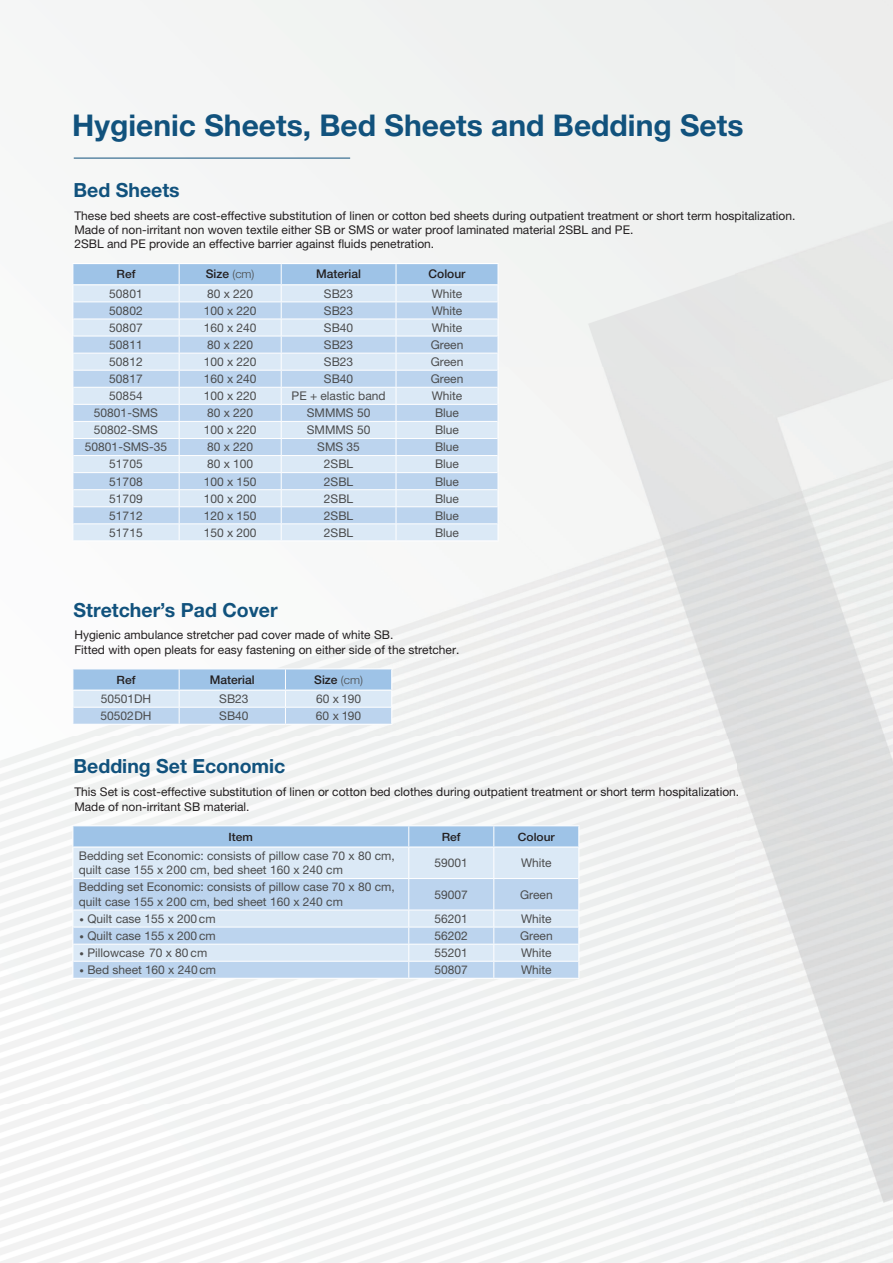
<style>
.page{position:relative;width:893px;height:1263px;background:#fff}
.page>*{position:absolute;margin:0;border:0;box-sizing:border-box;transform-origin:0 0}
.t1{font:700 30px "Helvetica Neue LT Pro";color:#11527d}
.t2{font:700 19.5px "Helvetica Neue LT Pro";color:#11527d}
.t3{font:12px/14.4px "Helvetica Neue LT Pro";color:#4b4c4d}
.t4{font:12px/14.4px "Helvetica Neue LT Pro";color:#231f20}
.t5{font:500 12px "Helvetica Neue LT Pro";color:#231f20}
.t6{font:500 11.4px "Helvetica Neue LT Pro";color:#231f20;scale:1.05 1}
.s1{font-weight:300;font-size:11.4px;color:#4b4c4d}
.s2{font-size:9px}
</style>
<div class="page">
<hr style="left:74px;top:158px;width:276px;height:1px;background:#11527d">
<svg style="left:72px;top:264px;width:427px;height:276px"></svg>
<hr style="left:497px;top:264px;width:2px;height:20px;background:#fff">
<hr style="left:72px;top:284px;width:107px;height:1px;background:#fff">
<hr style="left:179px;top:284px;width:102px;height:1px;background:#fff">
<hr style="left:281px;top:284px;width:115px;height:1px;background:#fff">
<hr style="left:396px;top:284px;width:103px;height:1px;background:#fff">
<svg style="left:72px;top:669px;width:320px;height:55px"></svg>
<hr style="left:72px;top:689px;width:107px;height:2px;background:#fff">
<hr style="left:179px;top:689px;width:106px;height:2px;background:#fff">
<hr style="left:285px;top:689px;width:107px;height:2px;background:#fff">
<div style="left:73px;top:848px;width:505px;height:30px;background:#dbe9f6"></div>
<svg style="left:73px;top:879px;width:505px;height:99px;fill:#bcd4ee"></svg>
<hr style="left:408px;top:848px;width:1px;height:30px;background:#fff">
<hr style="left:493px;top:848px;width:1px;height:30px;background:#fff">
<hr style="left:408px;top:879px;width:1px;height:31px;background:#fff">
<hr style="left:493px;top:879px;width:1px;height:31px;background:#fff">
<hr style="left:73px;top:910px;width:336px;height:1px;background:#fff">
<hr style="left:409px;top:910px;width:85px;height:1px;background:#fff">
<hr style="left:494px;top:910px;width:84px;height:1px;background:#fff">
<hr style="left:73px;top:927px;width:336px;height:1px;background:#fff">
<hr style="left:409px;top:927px;width:85px;height:1px;background:#fff">
<hr style="left:494px;top:927px;width:84px;height:1px;background:#fff">
<hr style="left:73px;top:944px;width:336px;height:1px;background:#fff">
<hr style="left:409px;top:944px;width:85px;height:1px;background:#fff">
<hr style="left:494px;top:944px;width:84px;height:1px;background:#fff">
<hr style="left:73px;top:961px;width:336px;height:1px;background:#fff">
<hr style="left:409px;top:961px;width:85px;height:1px;background:#fff">
<svg style="left:408px;top:910px;width:1px;height:68px"></svg>
<hr style="left:494px;top:961px;width:84px;height:1px;background:#fff">
<svg style="left:493px;top:910px;width:1px;height:68px"></svg>
<svg style="left:578px;top:910px;width:1px;height:68px"></svg>
<div style="left:72px;top:826px;width:507px;height:20px;background:#9ec3e7"></div>
<h1 class="t1" style="left:72px;top:107px;width:673px">Hygienic Sheets, Bed Sheets and Bedding Sets</h1>
<h2 class="t2" style="left:74px;top:178px;width:108px">Bed Sheets</h2>
<p class="t4" style="left:74px;top:208px;width:723px">These bed sheets are cost-effective substitution of linen or cotton bed sheets during outpatient treatment or short term hospitalization.<br>Made of non-irritant non woven textile either SB or SMS or water proof laminated material 2SBL and PE.<br>2SBL and PE provide an effective barrier against fluids penetration.</p>
<p class="t6" style="left:117px;top:268px;width:20px">Ref</p>
<p class="t5" style="left:206px;top:267px;width:50px">Size <span class="s1">(cm)</span></p>
<p class="t5" style="left:316px;top:267px;width:46px">Material</p>
<p class="t5" style="left:429px;top:267px;width:38px">Colour</p>
<p class="t3" style="left:109px;top:286px;width:35px">50801</p>
<p class="t3" style="left:207px;top:286px;width:48px">80 x 220</p>
<p class="t3" style="left:324px;top:286px;width:31px">SB23</p>
<p class="t3" style="left:432px;top:286px;width:32px">White</p>
<p class="t3" style="left:109px;top:303px;width:35px">50802</p>
<p class="t3" style="left:204px;top:303px;width:54px">100 x 220</p>
<p class="t3" style="left:324px;top:303px;width:31px">SB23</p>
<p class="t3" style="left:432px;top:303px;width:32px">White</p>
<p class="t3" style="left:109px;top:320px;width:35px">50807</p>
<p class="t3" style="left:204px;top:320px;width:54px">160 x 240</p>
<p class="t3" style="left:324px;top:320px;width:31px">SB40</p>
<p class="t3" style="left:432px;top:320px;width:32px">White</p>
<p class="t3" style="left:109px;top:337px;width:35px">50811</p>
<p class="t3" style="left:207px;top:337px;width:48px">80 x 220</p>
<p class="t3" style="left:324px;top:337px;width:31px">SB23</p>
<p class="t3" style="left:431px;top:337px;width:34px">Green</p>
<p class="t3" style="left:109px;top:354px;width:35px">50812</p>
<p class="t3" style="left:204px;top:354px;width:54px">100 x 220</p>
<p class="t3" style="left:324px;top:354px;width:31px">SB23</p>
<p class="t3" style="left:431px;top:354px;width:34px">Green</p>
<p class="t3" style="left:109px;top:371px;width:35px">50817</p>
<p class="t3" style="left:204px;top:371px;width:54px">160 x 240</p>
<p class="t3" style="left:324px;top:371px;width:31px">SB40</p>
<p class="t3" style="left:431px;top:371px;width:34px">Green</p>
<p class="t3" style="left:109px;top:388px;width:35px">50854</p>
<p class="t3" style="left:204px;top:388px;width:54px">100 x 220</p>
<p class="t3" style="left:292px;top:388px;width:96px">PE + elastic band</p>
<p class="t3" style="left:432px;top:388px;width:32px">White</p>
<p class="t3" style="left:94px;top:406px;width:66px">50801-SMS</p>
<p class="t3" style="left:207px;top:406px;width:48px">80 x 220</p>
<p class="t3" style="left:307px;top:406px;width:65px">SMMMS 50</p>
<p class="t3" style="left:435px;top:406px;width:25px">Blue</p>
<p class="t3" style="left:94px;top:423px;width:66px">50802-SMS</p>
<p class="t3" style="left:204px;top:423px;width:54px">100 x 220</p>
<p class="t3" style="left:307px;top:423px;width:65px">SMMMS 50</p>
<p class="t3" style="left:435px;top:423px;width:25px">Blue</p>
<p class="t3" style="left:85px;top:440px;width:84px">50801-SMS-35</p>
<p class="t3" style="left:207px;top:440px;width:48px">80 x 220</p>
<p class="t3" style="left:317px;top:440px;width:44px">SMS 35</p>
<p class="t3" style="left:435px;top:440px;width:25px">Blue</p>
<p class="t3" style="left:109px;top:457px;width:35px">51705</p>
<p class="t3" style="left:207px;top:457px;width:48px">80 x 100</p>
<p class="t3" style="left:324px;top:457px;width:31px">2SBL</p>
<p class="t3" style="left:435px;top:457px;width:25px">Blue</p>
<p class="t3" style="left:109px;top:474px;width:35px">51708</p>
<p class="t3" style="left:204px;top:474px;width:54px">100 x 150</p>
<p class="t3" style="left:324px;top:474px;width:31px">2SBL</p>
<p class="t3" style="left:435px;top:474px;width:25px">Blue</p>
<p class="t3" style="left:109px;top:491px;width:35px">51709</p>
<p class="t3" style="left:204px;top:491px;width:54px">100 x 200</p>
<p class="t3" style="left:324px;top:491px;width:31px">2SBL</p>
<p class="t3" style="left:435px;top:491px;width:25px">Blue</p>
<p class="t3" style="left:109px;top:508px;width:35px">51712</p>
<p class="t3" style="left:204px;top:508px;width:54px">120 x 150</p>
<p class="t3" style="left:324px;top:508px;width:31px">2SBL</p>
<p class="t3" style="left:435px;top:508px;width:25px">Blue</p>
<p class="t3" style="left:109px;top:525px;width:35px">51715</p>
<p class="t3" style="left:204px;top:525px;width:54px">150 x 200</p>
<p class="t3" style="left:324px;top:525px;width:31px">2SBL</p>
<p class="t3" style="left:435px;top:525px;width:25px">Blue</p>
<h2 class="t2" style="left:74px;top:597px;width:206px">Stretcher’s Pad Cover</h2>
<p class="t4" style="left:74px;top:628px;width:386px">Hygienic ambulance stretcher pad cover made of white SB.<br>Fitted with open pleats for easy fastening on either side of the stretcher.</p>
<p class="t6" style="left:117px;top:673px;width:20px">Ref</p>
<p class="t5" style="left:210px;top:672px;width:46px">Material</p>
<p class="t5" style="left:314px;top:672px;width:50px">Size <span class="s1">(cm)</span></p>
<p class="t3" style="left:101px;top:691px;width:52px">50501DH</p>
<p class="t3" style="left:219px;top:691px;width:31px">SB23</p>
<p class="t3" style="left:316px;top:691px;width:47px">60 x 190</p>
<p class="t3" style="left:101px;top:708px;width:52px">50502DH</p>
<p class="t3" style="left:219px;top:708px;width:31px">SB40</p>
<p class="t3" style="left:316px;top:708px;width:47px">60 x 190</p>
<h2 class="t2" style="left:74px;top:754px;width:213px">Bedding Set Economic</h2>
<p class="t4" style="left:74px;top:785px;width:666px">This Set is cost-effective substitution of linen or cotton bed clothes during outpatient treatment or short term hospitalization.<br>Made of non-irritant SB material.</p>
<p class="t6" style="left:229px;top:830px;width:25px">Item</p>
<p class="t6" style="left:442px;top:830px;width:19px">Ref</p>
<p class="t6" style="left:518px;top:830px;width:37px">Colour</p>
<p class="t3" style="left:79px;top:848px;width:317px">Bedding set Economic: consists of pillow case 70 x 80 cm, quilt case 155 x 200 cm, bed sheet 160 x 240 cm</p>
<p class="t3" style="left:435px;top:855px;width:35px">59001</p>
<p class="t3" style="left:521px;top:855px;width:32px">White</p>
<p class="t3" style="left:79px;top:880px;width:317px">Bedding set Economic: consists of pillow case 70 x 80 cm, quilt case 155 x 200 cm, bed sheet 160 x 240 cm</p>
<p class="t3" style="left:435px;top:887px;width:35px">59007</p>
<p class="t3" style="left:520px;top:887px;width:34px">Green</p>
<p class="t3" style="left:80px;top:911px;width:138px"><span class="s2">•</span> Quilt case 155 x 200 cm</p>
<p class="t3" style="left:435px;top:911px;width:35px">56201</p>
<p class="t3" style="left:521px;top:911px;width:32px">White</p>
<p class="t3" style="left:80px;top:928px;width:138px"><span class="s2">•</span> Quilt case 155 x 200 cm</p>
<p class="t3" style="left:435px;top:928px;width:35px">56202</p>
<p class="t3" style="left:520px;top:928px;width:34px">Green</p>
<p class="t3" style="left:80px;top:945px;width:129px"><span class="s2">•</span> Pillowcase 70 x 80 cm</p>
<p class="t3" style="left:435px;top:945px;width:35px">55201</p>
<p class="t3" style="left:521px;top:945px;width:32px">White</p>
<p class="t3" style="left:80px;top:962px;width:138px"><span class="s2">•</span> Bed sheet 160 x 240 cm</p>
<p class="t3" style="left:435px;top:962px;width:35px">50807</p>
<p class="t3" style="left:521px;top:962px;width:32px">White</p>
</div>
